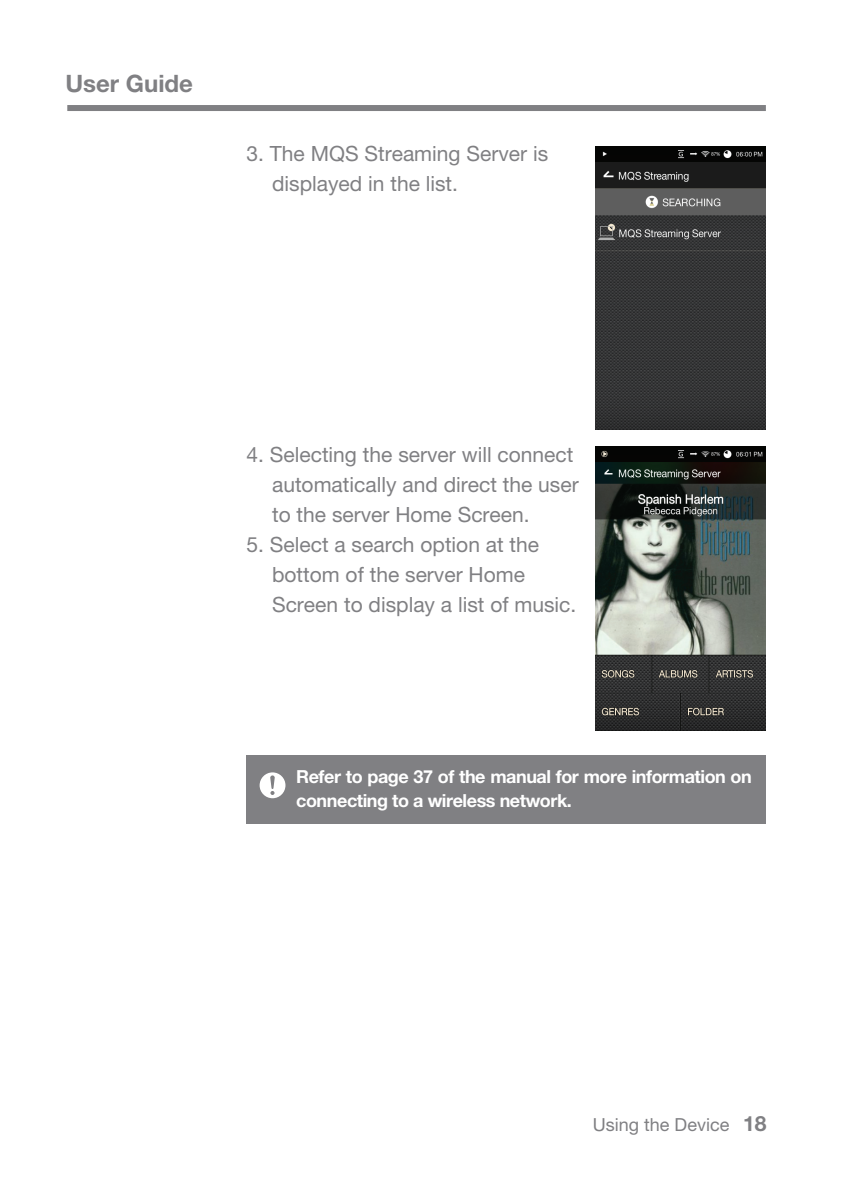
<style>
.page{position:relative;width:851px;height:1191px;background:#fff}
.page>*{position:absolute;margin:0;border:0;box-sizing:border-box;transform-origin:0 0}
.t1{font:700 24px "Helvetica Neue";color:#808083}
.t2{font:21px/30px "Helvetica Neue";color:#808083}
.t3{font:700 18px/24px "Helvetica Neue";letter-spacing:-.025em;color:#fff}
.t4{font:18px "Helvetica Neue";color:#808083}
.s1{font-weight:700;font-size:21px}
</style>
<div class="page">
<img style="left:595px;top:446px;width:170px;height:284px">
<img style="left:595px;top:146px;width:170px;height:283px">
<div style="left:67px;top:105px;width:698px;height:6px;background:#808083"></div>
<div style="left:246px;top:755px;width:519px;height:68px;background:#808083"></div>
<svg style="left:259px;top:772px;width:26px;height:26px"></svg>
<p class="t1" style="left:65px;top:68px;width:129px">User Guide</p>
<p class="t2" style="left:272px;top:139px;width:277px;text-indent:-26px">3. The MQS Streaming Server is displayed in the list.</p>
<p class="t2" style="left:272px;top:439px;width:308px;text-indent:-26px">4. Selecting the server will connect automatically and direct the user to the server Home Screen.</p>
<p class="t2" style="left:272px;top:529px;width:306px;text-indent:-26px">5. Select a search option at the bottom of the server Home<br>Screen to display a list of music.</p>
<p class="t3" style="left:296px;top:764px;width:457px">Refer to page 37 of the manual for more information on connecting to a wireless network.</p>
<p class="t4" style="left:592px;top:1113px;width:175px">Using the Device <span class="s1">18</span></p>
</div>
